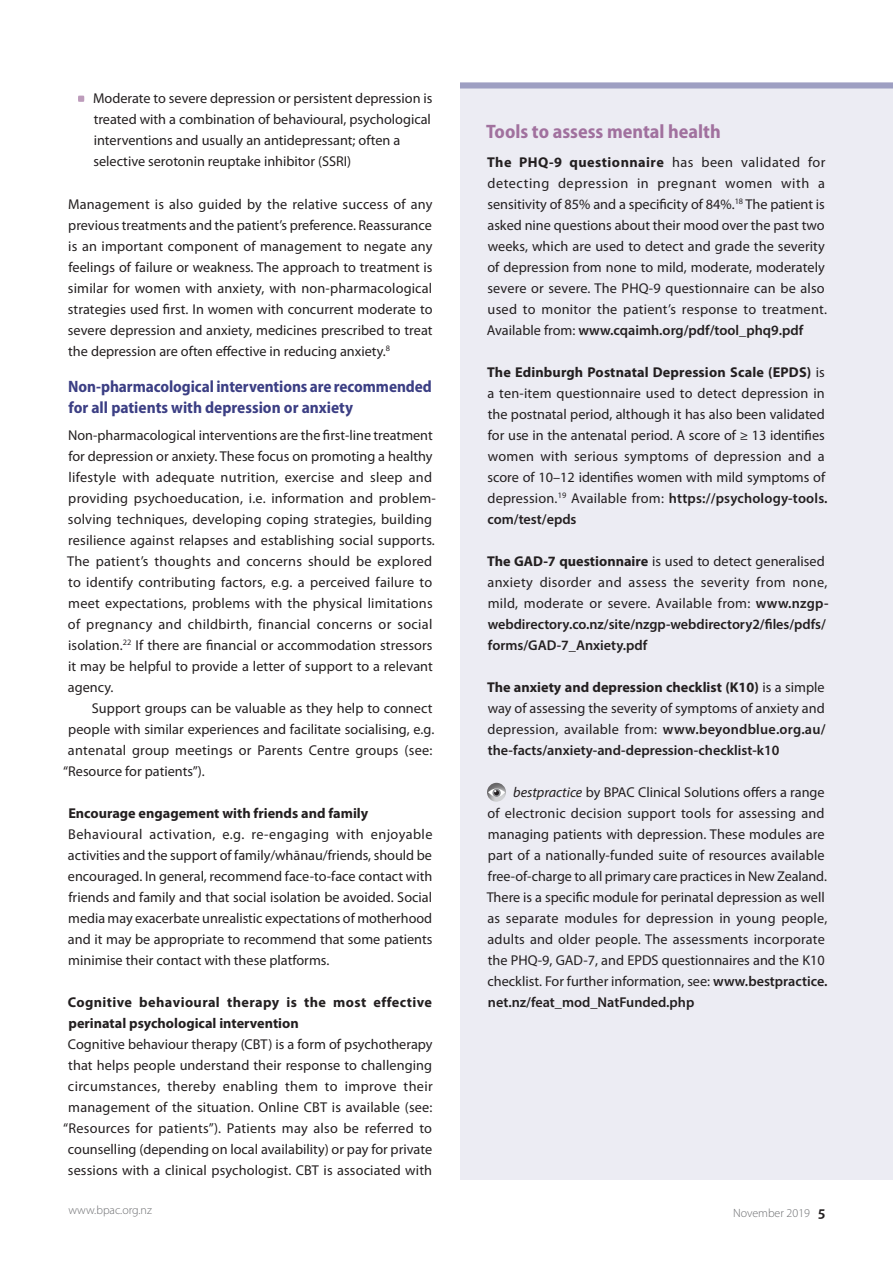
<style>
.page{position:relative;width:893px;height:1263px;background:#fff}
.page>*{position:absolute;margin:0;border:0;box-sizing:border-box;transform-origin:0 0}
.A_head{font:700 semi-condensed 19.5px "Myriad Pro";color:#a1719e}
.B_head{font:700 semi-condensed 16.5px/21px "Myriad Pro";letter-spacing:-.005em;color:#3c3f84}
.Body{font:14.25px/21px "Myriad Pro";letter-spacing:.01em;color:#231f20;text-align:justify}
.Body_Line_Space{font:14.25px/21px "Myriad Pro";letter-spacing:.005em;color:#231f20}
.Bullet_List{font:14.25px/21px "Myriad Pro";color:#231f20}
.Body-First_Line_Inde{font:14.25px "Myriad Pro";letter-spacing:.005em;color:#231f20}
.C_head{font:700 14.25px/21px "Myriad Pro";letter-spacing:.025em;color:#231f20}
.C_head-2{font:700 14.25px "Myriad Pro";color:#231f20}
.t1{font:300 12px "Myriad Pro";color:#6c6d70}
.s1{font-weight:700}
.s2{font-weight:600}
.s3{font-style:italic}
.s4{font-weight:600;font-size:15.75px;color:#231f20}
</style>
<div class="page">
<div style="left:460px;top:82px;width:433px;height:1098px;background:#ececf3"></div>
<div style="left:460px;top:83px;width:433px;height:6px;background:#9e9fc2"></div>
<svg style="left:78px;top:95px;width:6px;height:7px"></svg>
<div style="left:485px;top:781px;width:22px;height:22px;background:#231f20;opacity:.6"></div>
<svg style="left:488px;top:788px;width:17px;height:9px"></svg>
<svg style="left:492px;top:789px;width:9px;height:8px"></svg>
<svg style="left:494px;top:790px;width:5px;height:5px"></svg>
<p class="Bullet_List" style="left:93px;top:87px;width:341px">Moderate to severe depression or persistent depression is treated with a combination of behavioural, psychological interventions and usually an antidepressant; often a selective serotonin reuptake inhibitor (SSRI)</p>
<p class="Body" style="left:68px;top:193px;width:366px">Management is also guided by the relative success of any previous treatments and the patient’s preference. Reassurance is an important component of management to negate any feelings of failure or weakness. The approach to treatment is similar for women with anxiety, with non-pharmacological strategies used first. In women with concurrent moderate to severe depression and anxiety, medicines prescribed to treat the depression are often effective in reducing anxiety.<sup>8</sup></p>
<p class="B_head" style="left:68px;top:376px;width:365px">Non-pharmacological interventions are recommended for all patients with depression or anxiety</p>
<p class="Body" style="left:67px;top:424px;width:370px;text-align:left">Non-pharmacological interventions are the first-line treatment for depression or anxiety. These focus on promoting a healthy lifestyle with adequate nutrition, exercise and sleep and providing psychoeducation, i.e. information and problem&shy;solving techniques, developing coping strategies, building resilience against relapses and establishing social supports.<br>The patient’s thoughts and concerns should be explored to identify contributing factors, e.g. a perceived failure to meet expectations, problems with the physical limitations of pregnancy and childbirth, financial concerns or social isolation.<sup>22</sup> If there are financial or accommodation stressors it may be helpful to provide a letter of support to a relevant agency.</p>
<p class="Body-First_Line_Inde" style="left:92px;top:699px;width:342px">Support groups can be valuable as they help to connect</p>
<p class="Body-First_Line_Inde" style="left:68px;top:720px;width:367px">people with similar experiences and facilitate socialising, e.g.</p>
<p class="Body-First_Line_Inde" style="left:68px;top:741px;width:366px">antenatal group meetings or Parents Centre groups (see:</p>
<p class="Body-First_Line_Inde" style="left:63px;top:762px;width:143px">“Resource for patients”).</p>
<p class="C_head-2" style="left:68px;top:803px;width:301px">Encourage engagement with friends and family</p>
<p class="Body" style="left:68px;top:823px;width:366px">Behavioural activation, e.g. re-engaging with enjoyable activities and the support of family/whānau/friends, should be encouraged. In general, recommend face-to-face contact with friends and family and that social isolation be avoided. Social media may exacerbate unrealistic expectations of motherhood and it may be appropriate to recommend that some patients minimise their contact with these platforms.</p>
<p class="C_head" style="left:68px;top:991px;width:366px">Cognitive behavioural therapy is the most effective perinatal psychological intervention</p>
<p class="Body" style="left:63px;top:1033px;width:371px;text-align:center">Cognitive behaviour therapy (CBT) is a form of psychotherapy that helps people understand their response to challenging circumstances, thereby enabling them to improve their management of the situation. Online CBT is available (see: “Resources for patients”). Patients may also be referred to counselling (depending on local availability) or pay for private sessions with a clinical psychologist. CBT is associated with</p>
<p class="A_head" style="left:486px;top:121px;width:236px">Tools to assess mental health</p>
<p class="Body" style="left:487px;top:151px;width:342px;text-align:left"><span class="s1">The PHQ-9 questionnaire</span> has been validated for detecting depression in pregnant women with a sensitivity of 85% and a specificity of 84%.<sup>18</sup> The patient is asked nine questions about their mood over the past two weeks, which are used to detect and grade the severity of depression from none to mild, moderate, moderately severe or severe. The PHQ-9 questionnaire can be also used to monitor the patient’s response to treatment.<br>Available from: <span class="s2">www.cqaimh.org/pdf/tool_phq9.pdf</span></p>
<p class="Body_Line_Space" style="left:487px;top:361px;width:342px"><span class="s1">The Edinburgh Postnatal Depression Scale (EPDS)</span> is a ten-item questionnaire used to detect depression in the postnatal period, although it has also been validated for use in the antenatal period. A score of ≥ 13 identifies women with serious symptoms of depression and a score of 10–12 identifies women with mild symptoms of depression.<sup>19</sup> Available from: <span class="s2">https://psychology-tools. com/test/epds</span></p>
<p class="Body_Line_Space" style="left:487px;top:550px;width:343px"><span class="s1">The GAD-7 questionnaire</span> is used to detect generalised anxiety disorder and assess the severity from none, mild, moderate or severe. Available from: <span class="s2">www.nzgp&shy;webdirectory.co.nz/site/nzgp-webdirectory2/files/pdfs/ forms/GAD-7_Anxiety.pdf</span></p>
<p class="Body_Line_Space" style="left:487px;top:676px;width:340px;text-align:justify"><span class="s1">The anxiety and depression checklist (K10)</span> is a simple way of assessing the severity of symptoms of anxiety and depression, available from: <span class="s2">www.beyondblue.org.au/ the-facts/anxiety-and-depression-checklist-k10</span></p>
<p class="Body_Line_Space" style="left:487px;top:781px;width:342px;text-indent:27px"><span class="s3">bestpractice</span> by BPAC Clinical Solutions offers a range of electronic decision support tools for assessing and managing patients with depression. These modules are part of a nationally-funded suite of resources available free-of-charge to all primary care practices in New Zealand.<br>There is a specific module for perinatal depression as well as separate modules for depression in young people, adults and older people. The assessments incorporate the PHQ-9, GAD-7, and EPDS questionnaires and the K10 checklist. For further information, see: <span class="s2">www.bestpractice. net.nz/feat_mod_NatFunded.php</span></p>
<p class="t1" style="left:69px;top:1202px;width:85px">www.bpac.org.nz</p>
<p class="t1" style="left:733px;top:1206px;width:94px">November 2019 <span class="s4">5</span></p>
</div>
